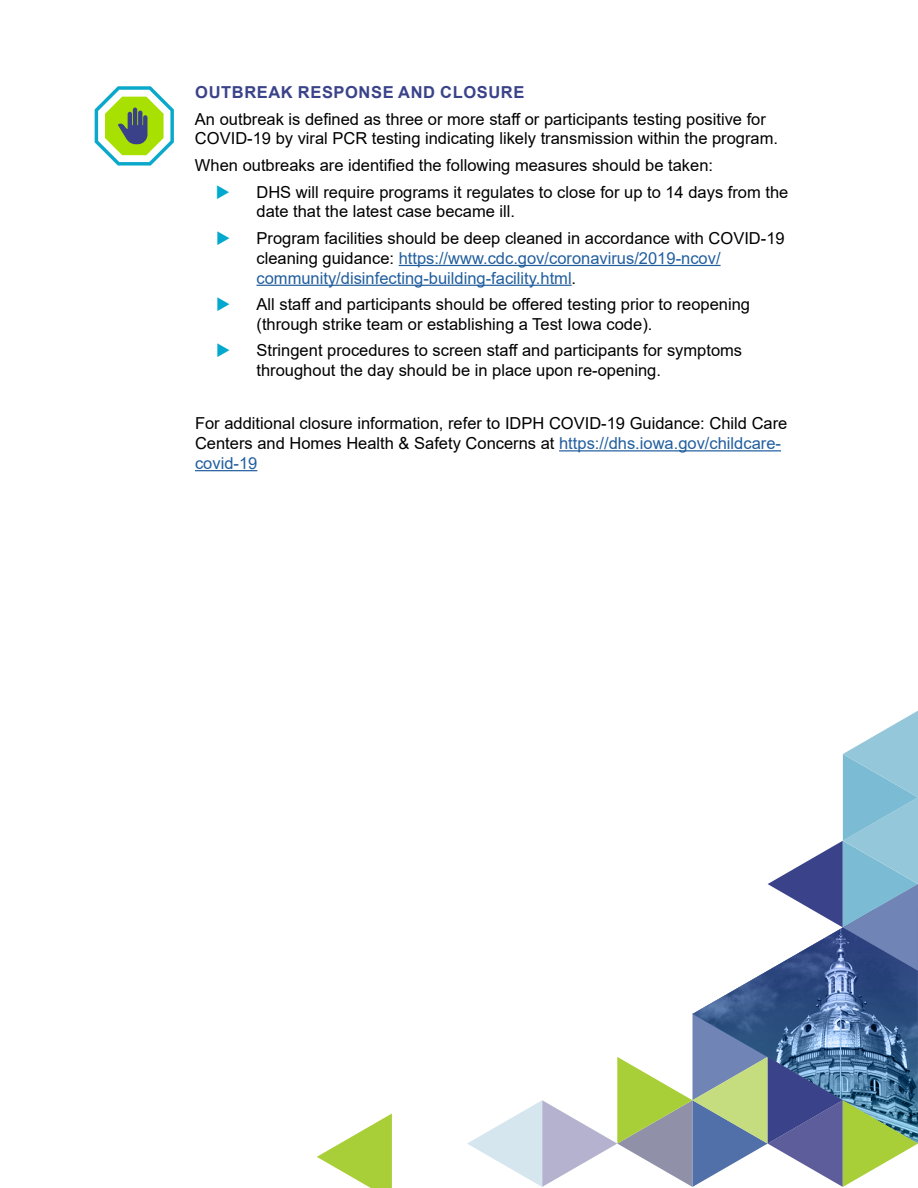
<style>
.page{position:relative;width:918px;height:1188px;background:#fff}
.page>*{position:absolute;margin:0;border:0;box-sizing:border-box;transform-origin:0 0}
.t1{font:16.5px/19.8px "Arial";color:#000}
.t2{font:16.5px/19.8px "Arial";color:#215e9e}
.t3{font:700 16.5px "Arial";letter-spacing:.035em;color:#3a438a}
.s1{color:#00a9cd}
.s2{color:#000}
.s3{color:#215e9e}
</style>
<div class="page">
<hr style="left:399px;top:265px;width:322px;height:1px;background:#215e9e">
<hr style="left:256px;top:285px;width:316px;height:1px;background:#215e9e">
<hr style="left:559px;top:450px;width:222px;height:1px;background:#215e9e">
<hr style="left:195px;top:470px;width:62px;height:1px;background:#215e9e">
<svg style="left:95px;top:86px;width:79px;height:80px"></svg>
<svg style="left:317px;top:1113px;width:75px;height:75px"></svg>
<svg style="left:692px;top:884px;width:226px;height:130px"></svg>
<svg style="left:467px;top:1014px;width:451px;height:173px"></svg>
<svg style="left:768px;top:711px;width:150px;height:260px"></svg>
<p class="t3" style="left:195px;top:81px;width:331px">OUTBREAK RESPONSE AND CLOSURE</p>
<p class="t1" style="left:195px;top:109px;width:585px">An outbreak is defined as three or more staff or participants testing positive for<br>COVID-19 by viral PCR testing indicating likely transmission within the program.</p>
<p class="t1" style="left:195px;top:155px;width:520px">When outbreaks are identified the following measures should be taken:</p>
<p class="t1" style="left:257px;top:182px;width:533px;text-indent:-41px"><span class="s1">◆</span> DHS will require programs it regulates to close for up to 14 days from the date that the latest case became ill.</p>
<p class="t2" style="left:257px;top:228px;width:530px;text-indent:-41px"><span class="s1">◆</span> <span class="s2">Program facilities should be deep cleaned in accordance with COVID-19 cleaning guidance:</span> https://www.cdc.gov/coronavirus/2019-ncov/ community/disinfecting-building-facility.html<span class="s2">.</span></p>
<p class="t1" style="left:257px;top:294px;width:495px;text-indent:-41px"><span class="s1">◆</span> All staff and participants should be offered testing prior to reopening (through strike team or establishing a Test Iowa code).</p>
<p class="t1" style="left:257px;top:341px;width:487px;text-indent:-41px"><span class="s1">◆</span> Stringent procedures to screen staff and participants for symptoms throughout the day should be in place upon re-opening.</p>
<p class="t1" style="left:195px;top:414px;width:594px">For additional closure information, refer to IDPH COVID-19 Guidance: Child Care<br>Centers and Homes Health &amp; Safety Concerns at <span class="s3">https://dhs.iowa.gov/childcare&shy;covid-19</span></p>
</div>
